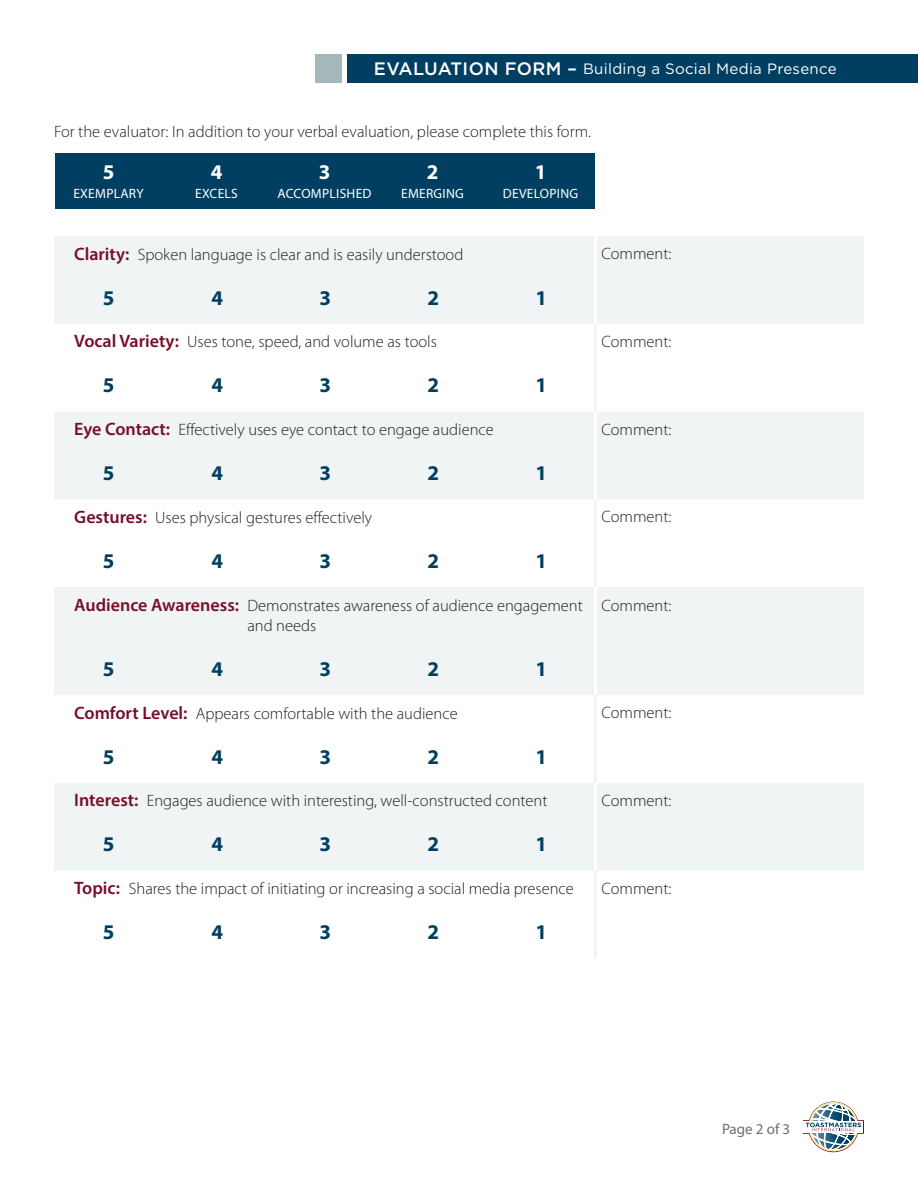
<style>
.page{position:relative;width:918px;height:1188px;background:#fff}
.page>*{position:absolute;margin:0;border:0;box-sizing:border-box;transform-origin:0 0}
.Evaluation_numbers{font:700 21px "Myriad Pro";color:#003f61}
.Scale_Numbers{font:700 21px "Myriad Pro";color:#fff}
.Body{font:300 16.5px/19.5px "Myriad Pro";color:#231f20}
.t1{font:15px "Gotham";letter-spacing:.02em;color:#fff}
.t2{font:15px "Myriad Pro";color:#6c6d70}
.Scale_Descriptions{font:13.5px "Myriad Pro";letter-spacing:.02em;color:#fff}
.s1{font-weight:500;font-size:18px}
.s2{font-weight:600;font-size:18px;color:#770e28}
</style>
<div class="page">
<svg style="left:803px;top:1102px;width:61px;height:50px"></svg>
<div style="left:347px;top:54px;width:571px;height:28px;background:#003f61"></div>
<div style="left:315px;top:54px;width:27px;height:28px;background:#a4b7ba"></div>
<div style="left:55px;top:154px;width:540px;height:55px;background:#003f61"></div>
<svg style="left:54px;top:236px;width:810px;height:634px;fill:#f0f4f4"></svg>
<hr style="left:594px;top:236px;width:3px;height:34px;background:#fff">
<hr style="left:594px;top:270px;width:3px;height:54px;background:#fff">
<hr style="left:594px;top:324px;width:3px;height:34px;background:#f0f4f4">
<hr style="left:594px;top:358px;width:3px;height:54px;background:#f0f4f4">
<hr style="left:594px;top:412px;width:3px;height:33px;background:#fff">
<hr style="left:594px;top:445px;width:3px;height:54px;background:#fff">
<hr style="left:594px;top:587px;width:3px;height:54px;background:#fff">
<hr style="left:594px;top:641px;width:3px;height:54px;background:#fff">
<hr style="left:594px;top:783px;width:3px;height:34px;background:#fff">
<hr style="left:594px;top:817px;width:3px;height:54px;background:#fff">
<hr style="left:594px;top:499px;width:3px;height:34px;background:#f0f4f4">
<hr style="left:594px;top:533px;width:3px;height:54px;background:#f0f4f4">
<hr style="left:594px;top:695px;width:3px;height:34px;background:#f0f4f4">
<hr style="left:594px;top:729px;width:3px;height:54px;background:#f0f4f4">
<hr style="left:594px;top:871px;width:3px;height:33px;background:#f0f4f4">
<hr style="left:594px;top:904px;width:3px;height:54px;background:#f0f4f4">
<p class="t1" style="left:374px;top:59px;width:464px"><span class="s1">EVALUATION FORM –</span> Building a Social Media Presence</p>
<p class="Body" style="left:54px;top:122px;width:539px">For the evaluator: In addition to your verbal evaluation, please complete this form.</p>
<p class="Scale_Numbers" style="left:103px;top:158px;width:13px">5</p>
<p class="Scale_Descriptions" style="left:73px;top:185px;width:72px">EXEMPLARY</p>
<p class="Scale_Numbers" style="left:319px;top:158px;width:13px">3</p>
<p class="Scale_Descriptions" style="left:277px;top:185px;width:96px">ACCOMPLISHED</p>
<p class="Scale_Numbers" style="left:427px;top:158px;width:13px">2</p>
<p class="Scale_Descriptions" style="left:401px;top:185px;width:64px">EMERGING</p>
<p class="Scale_Numbers" style="left:211px;top:158px;width:13px">4</p>
<p class="Scale_Descriptions" style="left:195px;top:185px;width:44px">EXCELS</p>
<p class="Scale_Numbers" style="left:535px;top:158px;width:13px">1</p>
<p class="Scale_Descriptions" style="left:503px;top:185px;width:77px">DEVELOPING</p>
<p class="Body" style="left:74px;top:245px;width:391px"><span class="s2">Clarity:</span> Spoken language is clear and is easily understood</p>
<p class="Body" style="left:601px;top:244px;width:71px">Comment:</p>
<p class="Evaluation_numbers" style="left:103px;top:284px;width:13px">5</p>
<p class="Evaluation_numbers" style="left:212px;top:284px;width:13px">4</p>
<p class="Evaluation_numbers" style="left:320px;top:284px;width:13px">3</p>
<p class="Evaluation_numbers" style="left:428px;top:284px;width:13px">2</p>
<p class="Evaluation_numbers" style="left:536px;top:284px;width:13px">1</p>
<p class="Body" style="left:74px;top:332px;width:364px"><span class="s2">Vocal Variety:</span> Uses tone, speed, and volume as tools</p>
<p class="Body" style="left:601px;top:332px;width:71px">Comment:</p>
<p class="Evaluation_numbers" style="left:103px;top:372px;width:13px">5</p>
<p class="Evaluation_numbers" style="left:212px;top:372px;width:13px">4</p>
<p class="Evaluation_numbers" style="left:320px;top:372px;width:13px">3</p>
<p class="Evaluation_numbers" style="left:428px;top:372px;width:13px">2</p>
<p class="Evaluation_numbers" style="left:536px;top:372px;width:13px">1</p>
<p class="Body" style="left:74px;top:420px;width:421px"><span class="s2">Eye Contact:</span> Effectively uses eye contact to engage audience</p>
<p class="Body" style="left:601px;top:420px;width:71px">Comment:</p>
<p class="Evaluation_numbers" style="left:103px;top:459px;width:13px">5</p>
<p class="Evaluation_numbers" style="left:212px;top:459px;width:13px">4</p>
<p class="Evaluation_numbers" style="left:320px;top:459px;width:13px">3</p>
<p class="Evaluation_numbers" style="left:428px;top:459px;width:13px">2</p>
<p class="Evaluation_numbers" style="left:536px;top:459px;width:13px">1</p>
<p class="Body" style="left:74px;top:508px;width:299px"><span class="s2">Gestures:</span> Uses physical gestures effectively</p>
<p class="Body" style="left:601px;top:507px;width:71px">Comment:</p>
<p class="Evaluation_numbers" style="left:103px;top:547px;width:13px">5</p>
<p class="Evaluation_numbers" style="left:212px;top:547px;width:13px">4</p>
<p class="Evaluation_numbers" style="left:320px;top:547px;width:13px">3</p>
<p class="Evaluation_numbers" style="left:428px;top:547px;width:13px">2</p>
<p class="Evaluation_numbers" style="left:536px;top:547px;width:13px">1</p>
<p class="Body" style="left:247px;top:596px;width:337px;text-indent:-173px"><span class="s2">Audience Awareness:</span> Demonstrates awareness of audience engagement and needs</p>
<p class="Body" style="left:601px;top:596px;width:71px">Comment:</p>
<p class="Evaluation_numbers" style="left:103px;top:655px;width:13px">5</p>
<p class="Evaluation_numbers" style="left:212px;top:655px;width:13px">4</p>
<p class="Evaluation_numbers" style="left:320px;top:655px;width:13px">3</p>
<p class="Evaluation_numbers" style="left:428px;top:655px;width:13px">2</p>
<p class="Evaluation_numbers" style="left:536px;top:655px;width:13px">1</p>
<p class="Body" style="left:74px;top:704px;width:385px"><span class="s2">Comfort Level:</span> Appears comfortable with the audience</p>
<p class="Body" style="left:601px;top:703px;width:71px">Comment:</p>
<p class="Evaluation_numbers" style="left:103px;top:743px;width:13px">5</p>
<p class="Evaluation_numbers" style="left:212px;top:743px;width:13px">4</p>
<p class="Evaluation_numbers" style="left:320px;top:743px;width:13px">3</p>
<p class="Evaluation_numbers" style="left:428px;top:743px;width:13px">2</p>
<p class="Evaluation_numbers" style="left:536px;top:743px;width:13px">1</p>
<p class="Body" style="left:74px;top:791px;width:475px"><span class="s2">Interest:</span> Engages audience with interesting, well-constructed content</p>
<p class="Body" style="left:601px;top:791px;width:71px">Comment:</p>
<p class="Evaluation_numbers" style="left:103px;top:831px;width:13px">5</p>
<p class="Evaluation_numbers" style="left:212px;top:831px;width:13px">4</p>
<p class="Evaluation_numbers" style="left:320px;top:831px;width:13px">3</p>
<p class="Evaluation_numbers" style="left:428px;top:831px;width:13px">2</p>
<p class="Evaluation_numbers" style="left:536px;top:831px;width:13px">1</p>
<p class="Body" style="left:74px;top:879px;width:501px"><span class="s2">Topic:</span> Shares the impact of initiating or increasing a social media presence</p>
<p class="Body" style="left:601px;top:879px;width:71px">Comment:</p>
<p class="Evaluation_numbers" style="left:103px;top:918px;width:13px">5</p>
<p class="Evaluation_numbers" style="left:212px;top:918px;width:13px">4</p>
<p class="Evaluation_numbers" style="left:320px;top:918px;width:13px">3</p>
<p class="Evaluation_numbers" style="left:428px;top:918px;width:13px">2</p>
<p class="Evaluation_numbers" style="left:536px;top:918px;width:13px">1</p>
<p class="t2" style="left:722px;top:1120px;width:70px">Page 2 of 3</p>
</div>
